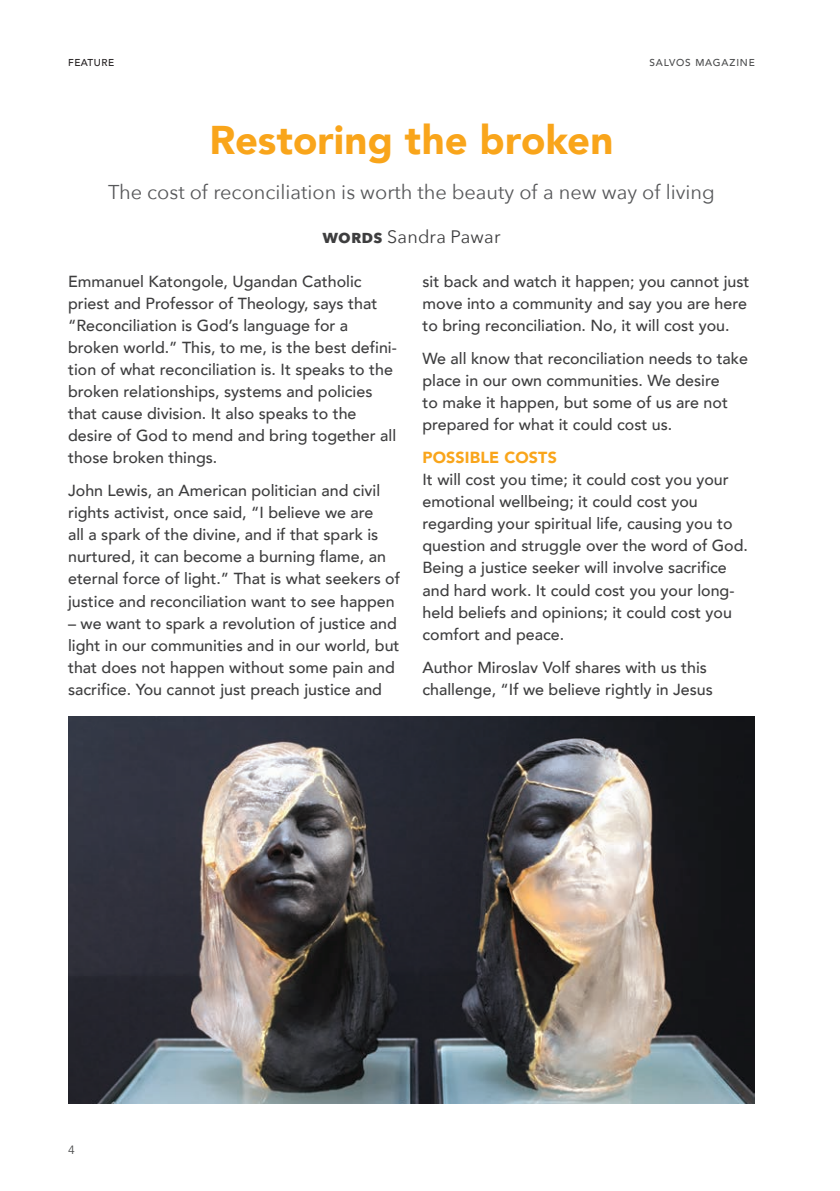
<style>
.page{position:relative;width:840px;height:1191px;background:#fff}
.page>*{position:absolute;margin:0;border:0;box-sizing:border-box;transform-origin:0 0}
.Salvos_Header{font:900 40px "Avenir";color:#f9a51b}
.Salvos_Subhead{font:20px "Avenir Next";color:#57585a}
.Salvos_By-Line{font:18px "Avenir Next";letter-spacing:.005em;color:#3e3e3f}
.Salvos_Body{font:500 16px/22px "Avenir";color:#3e3e3f}
.Intext_Subhead{font:900 16px "Avenir";letter-spacing:.01em;color:#f9a51b}
.t1{font:12px "Avenir";color:#4b4c4d}
.t2{font:500 10px "Avenir";letter-spacing:.08em;color:#4b4c4d}
.Page_name_-_Left{font:500 10px "Avenir";letter-spacing:.05em;color:#231f20}
.s1{font-weight:700}
</style>
<div class="page">
<img style="left:68px;top:717px;width:686px;height:387px">
<p class="Page_name_-_Left" style="left:68px;top:54px;width:47px">FEATURE</p>
<p class="Salvos_Header" style="left:209px;top:106px;width:405px">Restoring the broken</p>
<p class="t2" style="left:649px;top:54px;width:107px">SALVOS MAGAZINE</p>
<p class="Salvos_Subhead" style="left:108px;top:180px;width:608px">The cost of reconciliation is worth the beauty of a new way of living</p>
<p class="Salvos_By-Line" style="left:322px;top:226px;width:179px"><span class="s1">WORDS</span> Sandra Pawar</p>
<p class="Salvos_Body" style="left:68px;top:269px;width:330px">Emmanuel Katongole, Ugandan Catholic priest and Professor of Theology, says that “Reconciliation is God’s language for a broken world.” This, to me, is the best defini&shy;tion of what reconciliation is. It speaks to the broken relationships, systems and policies that cause division. It also speaks to the desire of God to mend and bring together all those broken things.</p>
<p class="Salvos_Body" style="left:68px;top:479px;width:333px">John Lewis, an American politician and civil rights activist, once said, “I believe we are<br>all a spark of the divine, and if that spark is nurtured, it can become a burning flame, an eternal force of light.” That is what seekers of justice and reconciliation want to see happen</p>
<p class="Salvos_Body" style="left:68px;top:611px;width:333px">– we want to spark a revolution of justice and light in our communities and in our world, but that does not happen without some pain and sacrifice. You cannot just preach justice and</p>
<p class="Salvos_Body" style="left:422px;top:269px;width:328px">sit back and watch it happen; you cannot just move into a community and say you are here to bring reconciliation. No, it will cost you.</p>
<p class="Salvos_Body" style="left:422px;top:346px;width:327px">We all know that reconciliation needs to take place in our own communities. We desire<br>to make it happen, but some of us are not prepared for what it could cost us.</p>
<p class="Intext_Subhead" style="left:422px;top:444px;width:136px">POSSIBLE COSTS</p>
<p class="Salvos_Body" style="left:422px;top:468px;width:327px">It will cost you time; it could cost you your emotional wellbeing; it could cost you regarding your spiritual life, causing you to question and struggle over the word of God.<br>Being a justice seeker will involve sacrifice and hard work. It could cost you your long&shy;held beliefs and opinions; it could cost you comfort and peace.</p>
<p class="Salvos_Body" style="left:422px;top:655px;width:292px">Author Miroslav Volf shares with us this challenge, “If we believe rightly in Jesus</p>
<p class="t1" style="left:68px;top:1142px;width:8px">4</p>
</div>
